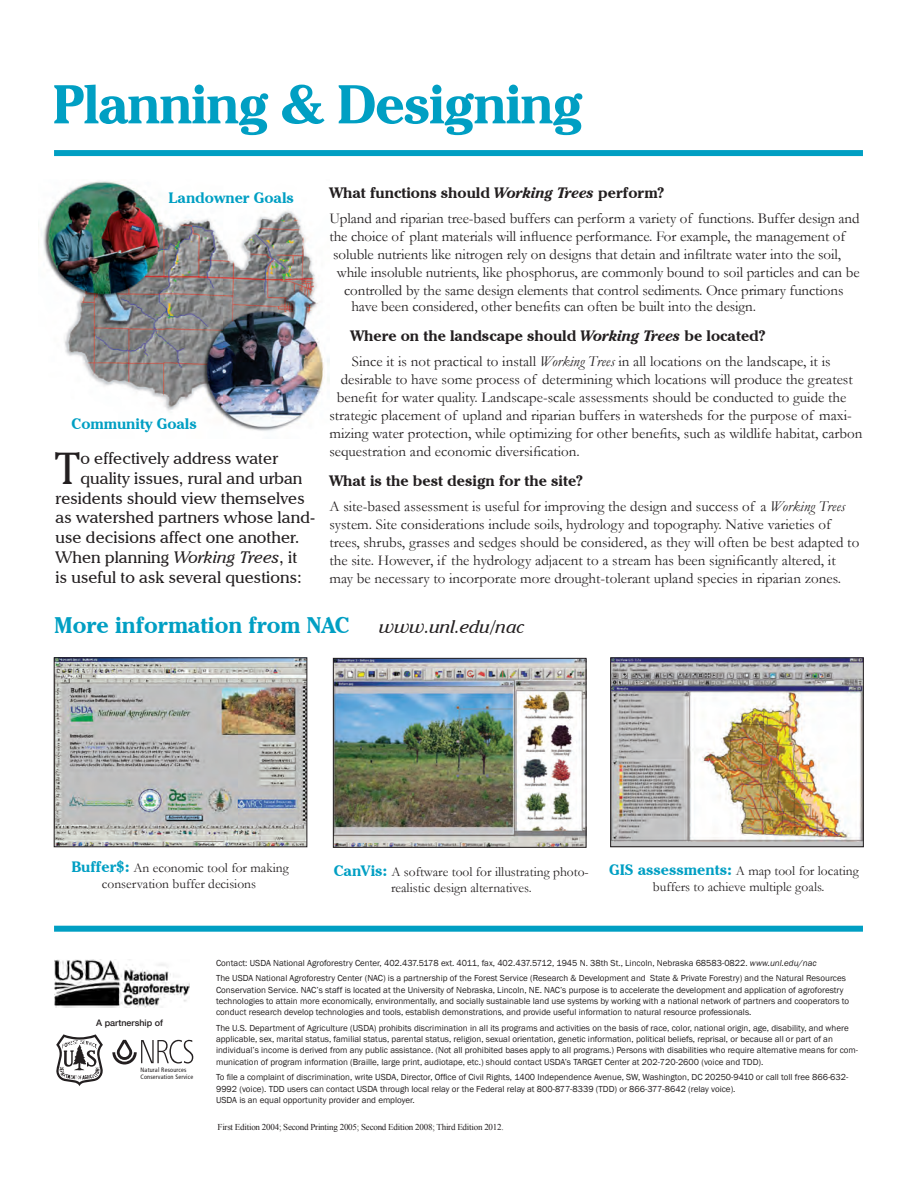
<style>
.page{position:relative;width:918px;height:1188px;background:#fff}
.page>*{position:absolute;margin:0;border:0;box-sizing:border-box;transform-origin:0 0}
.t1{font:700 54px "Cheltenham IT Cby BT";letter-spacing:-.025em;color:#009fc3}
.t2{font:44.55px "Cheltenham IT Cby BT";color:#231f20}
.t3{font:700 22.5px "Cheltenham IT Cby BT";color:#009fc3}
.t4{font:italic 18px "Cheltenham IT Cby BT";color:#231f20}
.t5{font:16.5px/19.8px "Cheltenham IT Cby BT";color:#231f20}
.t6{font:15px/18px "Garamond";color:#231f20}
.t7{font:700 15px "Cheltenham IT Cby BT";color:#231f20}
.t8{font:700 15px "Cheltenham IT Cby BT";color:#009fc3}
.t9{font:13.5px/16.2px "Garamond";color:#231f20;text-align:center}
.t10{font:9px/11.2px "Franklin Gothic";color:#231f20}
.t11{font:9px "Times New Roman";letter-spacing:-.025em;color:#231f20}
.t12{font:500 9px "Helvetica Neue";color:#231f20}
.t13{font:condensed 6.3px/6.9px "Frutiger";letter-spacing:.025em;color:#231f20}
.s1{font-style:italic}
.s2{font-family:"Cheltenham IT Cby BT";font-weight:700;font-size:15px;color:#009fc3}
</style>
<div class="page">
<svg style="left:112px;top:1040px;width:81px;height:25px"></svg>
<svg style="left:56px;top:1034px;width:47px;height:52px"></svg>
<img style="left:54px;top:959px;width:135px;height:48px">
<div style="left:54px;top:926px;width:809px;height:6px;background:#009fc3"></div>
<div style="left:54px;top:150px;width:809px;height:6px;background:#009fc3"></div>
<img style="left:43px;top:181px;width:286px;height:250px">
<img style="left:56px;top:659px;width:249px;height:186px">
<div style="left:54px;top:657px;width:253px;height:190px;border:1px solid #231f20"></div>
<img style="left:335px;top:660px;width:249px;height:186px">
<div style="left:333px;top:658px;width:253px;height:190px;border:1px solid #231f20"></div>
<img style="left:612px;top:659px;width:250px;height:186px">
<div style="left:610px;top:657px;width:254px;height:190px;border:1px solid #231f20"></div>
<p class="t1" style="left:52px;top:71px;width:533px">Planning &amp; Designing</p>
<p class="t8" style="left:168px;top:188px;width:127px">Landowner Goals</p>
<p class="t8" style="left:72px;top:414px;width:127px">Community Goals</p>
<p class="t2" style="left:55px;top:440px;width:27px">T</p>
<p class="t5" style="left:81px;top:448px;width:199px">o effectively address water</p>
<p class="t5" style="left:56px;top:468px;width:261px;text-indent:25px">quality issues, rural and urban residents should view themselves as watershed partners whose land&shy;use decisions affect one another.<br>When planning <span class="s1">Working Trees</span>, it</p>
<p class="t5" style="left:56px;top:567px;width:248px">is useful to ask several questions:</p>
<p class="t7" style="left:329px;top:184px;width:336px">What functions should <span class="s1">Working Trees</span> perform?</p>
<p class="t6" style="left:329px;top:209px;width:532px">Upland and riparian tree-based buffers can perform a variety of functions. Buffer design and</p>
<p class="t6" style="left:329px;top:227px;width:517px">the choice of plant materials will influence performance. For example, the management of</p>
<p class="t6" style="left:333px;top:245px;width:510px">soluble nutrients like nitrogen rely on designs that detain and infiltrate water into the soil,</p>
<p class="t6" style="left:337px;top:263px;width:524px">while insoluble nutrients, like phosphorus, are commonly bound to soil particles and can be</p>
<p class="t6" style="left:344px;top:281px;width:501px">controlled by the same design elements that control sediments. Once primary functions</p>
<p class="t6" style="left:351px;top:297px;width:406px">have been considered, other benefits can often be built into the design.</p>
<p class="t7" style="left:350px;top:327px;width:417px">Where on the landscape should <span class="s1">Working Trees</span> be located?</p>
<p class="t6" style="left:352px;top:352px;width:480px">Since it is not practical to install <span class="s1">Working Trees</span> in all locations on the landscape, it is</p>
<p class="t6" style="left:341px;top:370px;width:514px">desirable to have some process of determining which locations will produce the greatest</p>
<p class="t6" style="left:337px;top:388px;width:511px">benefit for water quality. Landscape-scale assessments should be conducted to guide the</p>
<p class="t6" style="left:329px;top:406px;width:524px">strategic placement of upland and riparian buffers in watersheds for the purpose of maxi-</p>
<p class="t6" style="left:329px;top:424px;width:535px">mizing water protection, while optimizing for other benefits, such as wildlife habitat, carbon</p>
<p class="t6" style="left:329px;top:442px;width:252px">sequestration and economic diversification.</p>
<p class="t7" style="left:329px;top:472px;width:255px">What is the best design for the site?</p>
<p class="t6" style="left:329px;top:497px;width:517px">A site-based assessment is useful for improving the design and success of a <span class="s1">Working Trees </span>system. Site considerations include soils, hydrology and topography. Native varieties of</p>
<p class="t6" style="left:329px;top:533px;width:531px">trees, shrubs, grasses and sedges should be considered, as they will often be best adapted to the site. However, if the hydrology adjacent to a stream has been significantly altered, it</p>
<p class="t6" style="left:329px;top:569px;width:513px">may be necessary to incorporate more drought-tolerant upland species in riparian zones.</p>
<p class="t3" style="left:54px;top:612px;width:297px">More information from NAC</p>
<p class="t4" style="left:380px;top:616px;width:147px">www.unl.edu/nac</p>
<p class="t9" style="left:71px;top:859px;width:219px"><span class="s2">Buffer$:</span> An economic tool for making conservation buffer decisions</p>
<p class="t9" style="left:334px;top:863px;width:257px"><span class="s2">CanVis:</span> A software tool for illustrating photo&shy;realistic design alternatives.</p>
<p class="t9" style="left:653px;top:862px;width:207px;text-align:left;text-indent:-44px"><span class="s2">GIS assessments:</span> A map tool for locating buffers to achieve multiple goals.</p>
<p class="t12" style="left:96px;top:1016px;width:68px">A partnership of</p>
<p class="t13" style="left:141px;top:1067px;width:54px">Natural Resources<br>Conservation Service</p>
<p class="t10" style="left:216px;top:957px;width:602px">Contact: USDA National Agroforestry Center, 402.437.5178 ext. 4011, fax, 402.437.5712, 1945 N. 38th St., Lincoln, Nebraska 68583-0822. <span class="s1">www.unl.edu/nac</span></p>
<p class="t10" style="left:216px;top:973px;width:635px">The USDA National Agroforestry Center (NAC) is a partnership of the Forest Service (Research &amp; Development and State &amp; Private Forestry) and the Natural Resources Conservation Service. NAC’s staff is located at the University of Nebraska, Lincoln, NE. NAC’s purpose is to accelerate the development and application of agroforestry technologies to attain more economically, environmentally, and socially sustainable land use systems by working with a national network of partners and cooperators to conduct research develop technologies and tools, establish demonstrations, and provide useful information to natural resource professionals.</p>
<p class="t10" style="left:216px;top:1022px;width:644px">The U.S. Department of Agriculture (USDA) prohibits discrimination in all its programs and activities on the basis of race, color, national origin, age, disability, and where applicable, sex, marital status, familial status, parental status, religion, sexual orientation, genetic information, political beliefs, reprisal, or because all or part of an individual’s income is derived from any public assistance. (Not all prohibited bases apply to all programs.) Persons with disabilities who require alternative means for com&shy;munication of program information (Braille, large print, audiotape, etc.) should contact USDA’s TARGET Center at 202-720-2600 (voice and TDD).</p>
<p class="t10" style="left:216px;top:1072px;width:634px">To file a complaint of discrimination, write USDA, Director, Office of Civil Rights, 1400 Independence Avenue, SW, Washington, DC 20250-9410 or call toll free 866-632-<br>9992 (voice). TDD users can contact USDA through local relay or the Federal relay at 800-877-8339 (TDD) or 866-377-8642 (relay voice).</p>
<p class="t10" style="left:216px;top:1094px;width:200px">USDA is an equal opportunity provider and employer.</p>
<p class="t11" style="left:218px;top:1121px;width:288px">First Edition 2004; Second Printing 2005; Second Edition 2008; Third Edition 2012.</p>
</div>
